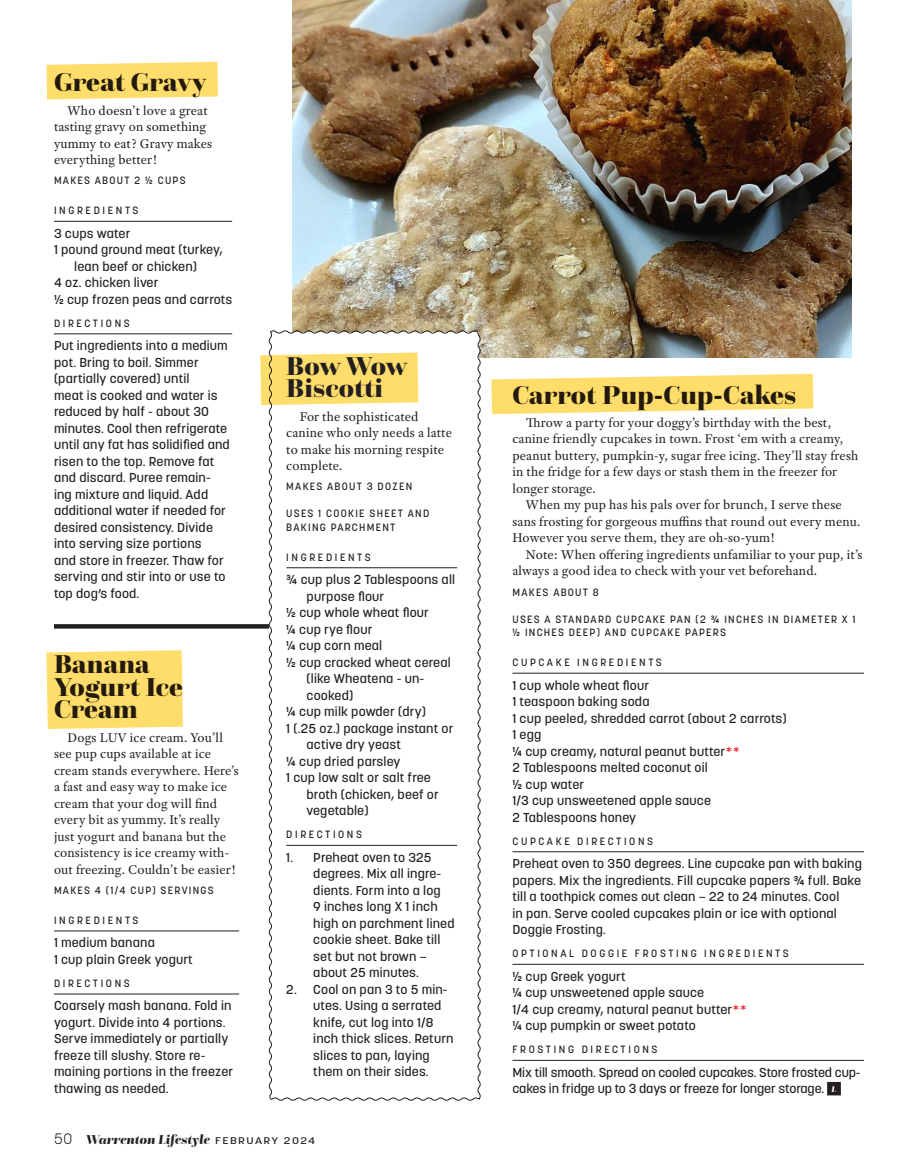
<style>
.page{position:relative;width:918px;height:1175px;background:#fff}
.page>*{position:absolute;margin:0;border:0;box-sizing:border-box;transform-origin:0 0}
.t1{font:900 27px/22.5px "Questa Grande";letter-spacing:.01em;color:#231f20}
.t2{font:13.5px/16.5px "Adobe Text Pro";letter-spacing:.01em;color:#231f20}
.t3{font:italic 900 13.5px "Questa Grande";letter-spacing:.01em;color:#231f20}
.t4{font:500 12.9px/16.5px "Korolev";letter-spacing:.01em;color:#231f20;scale:1.05 1}
.t5{font:500 12.9px/16.5px "Korolev";letter-spacing:-.01em;color:#231f20;scale:1.05 1}
.t6{font:500 10.5px/13.5px "Korolev";letter-spacing:.12em;color:#231f20}
.t7{font:500 10.5px "Korolev";letter-spacing:.25em;color:#231f20}
.s1{font-family:"Korolev";font-weight:300;font-style:normal;font-size:15px}
.s2{font-family:"Korolev";font-weight:500;font-style:normal;font-size:9.6px}
.s3{color:#ee1d23}
.s4{font-family:"Questa Grande";font-weight:900;font-style:italic;font-size:8.55px;color:#fff}
</style>
<div class="page">
<img style="left:293px;top:0;width:559px;height:357px">
<hr style="left:54px;top:221px;width:178px;height:1px;background:#231f20">
<hr style="left:54px;top:333px;width:178px;height:1px;background:#231f20">
<hr style="left:512px;top:673px;width:352px;height:1px;background:#231f20">
<hr style="left:512px;top:851px;width:352px;height:1px;background:#231f20">
<hr style="left:512px;top:964px;width:352px;height:1px;background:#231f20">
<hr style="left:512px;top:1060px;width:352px;height:1px;background:#231f20">
<div style="left:827px;top:1081px;width:14px;height:14px;background:#231f20"></div>
<hr style="left:54px;top:930px;width:185px;height:1px;background:#231f20">
<hr style="left:54px;top:993px;width:185px;height:1px;background:#231f20">
<svg style="left:268px;top:329px;width:214px;height:772px"></svg>
<svg style="left:54px;top:624px;width:215px;height:4px"></svg>
<svg style="left:491px;top:374px;width:322px;height:40px;background:#ffe17e"></svg>
<svg style="left:46px;top:62px;width:172px;height:37px;background:#ffdf75"></svg>
<div style="left:46px;top:650px;width:137px;height:79px;background:#ffdd6b"></div>
<svg style="left:260px;top:352px;width:158px;height:53px;background:#fede74"></svg>
<hr style="left:286px;top:567px;width:171px;height:1px;background:#231f20">
<hr style="left:286px;top:845px;width:171px;height:1px;background:#231f20">
<p class="t1" style="left:54px;top:71px;width:154px">Great Gravy</p>
<p class="t2" style="left:54px;top:102px;width:160px;text-indent:14px">Who doesn’t love a great tasting gravy on something yummy to eat? Gravy makes everything better!</p>
<p class="t6" style="left:54px;top:174px;width:133px">MAKES ABOUT 2 ½ CUPS</p>
<p class="t7" style="left:54px;top:204px;width:86px">INGREDIENTS</p>
<p class="t4" style="left:54px;top:225px;width:74px">3 cups water</p>
<p class="t4" style="left:54px;top:241px;width:162px">1 pound ground meat (turkey,</p>
<p class="t4" style="left:74px;top:258px;width:118px">lean beef or chicken)</p>
<p class="t4" style="left:54px;top:274px;width:101px">4 oz. chicken liver</p>
<p class="t4" style="left:54px;top:291px;width:171px">½ cup frozen peas and carrots</p>
<p class="t7" style="left:54px;top:316px;width:77px">DIRECTIONS</p>
<p class="t4" style="left:54px;top:337px;width:169px">Put ingredients into a medium pot. Bring to boil. Simmer (partially covered) until<br>meat is cooked and water is reduced by half - about 30 minutes. Cool then refrigerate until any fat has solidified and risen to the top. Remove fat and discard. Puree remain&shy;ing mixture and liquid. Add additional water if needed for desired consistency. Divide into serving size portions<br>and store in freezer. Thaw for serving and stir into or use to top dog’s food.</p>
<p class="t1" style="left:54px;top:652px;width:131px">Banana<br>Yogurt Ice<br>Cream</p>
<p class="t2" style="left:54px;top:729px;width:186px;text-indent:14px">Dogs LUV ice cream. You’ll see pup cups available at ice cream stands everywhere. Here’s a fast and easy way to make ice cream that your dog will find every bit as yummy. It’s really just yogurt and banana but the consistency is ice creamy with&shy;out freezing. Couldn’t be easier!</p>
<p class="t6" style="left:54px;top:883px;width:161px">MAKES 4 (1/4 CUP) SERVINGS</p>
<p class="t7" style="left:54px;top:913px;width:86px">INGREDIENTS</p>
<p class="t4" style="left:54px;top:934px;width:134px">1 medium banana<br>1 cup plain Greek yogurt</p>
<p class="t7" style="left:54px;top:976px;width:77px">DIRECTIONS</p>
<p class="t4" style="left:54px;top:997px;width:172px">Coarsely mash banana. Fold in yogurt. Divide into 4 portions.<br>Serve immediately or partially freeze till slushy. Store re&shy;maining portions in the freezer thawing as needed.</p>
<p class="t1" style="left:286px;top:354px;width:123px">Bow Wow<br>Biscotti</p>
<p class="t2" style="left:286px;top:408px;width:167px;text-indent:14px">For the sophisticated canine who only needs a latte to make his morning respite complete.</p>
<p class="t6" style="left:286px;top:480px;width:127px">MAKES ABOUT 3 DOZEN</p>
<p class="t6" style="left:286px;top:507px;width:144px">USES 1 COOKIE SHEET AND<br>BAKING PARCHMENT</p>
<p class="t7" style="left:286px;top:550px;width:86px">INGREDIENTS</p>
<p class="t4" style="left:286px;top:571px;width:162px">¾ cup plus 2 Tablespoons all</p>
<p class="t4" style="left:307px;top:588px;width:76px">purpose flour</p>
<p class="t4" style="left:286px;top:604px;width:137px">½ cup whole wheat flour</p>
<p class="t4" style="left:286px;top:621px;width:84px">¼ cup rye flour</p>
<p class="t4" style="left:286px;top:637px;width:93px">¼ cup corn meal</p>
<p class="t4" style="left:286px;top:654px;width:158px">½ cup cracked wheat cereal</p>
<p class="t4" style="left:307px;top:670px;width:114px">(like Wheatena - un-</p>
<p class="t4" style="left:307px;top:687px;width:46px">cooked)</p>
<p class="t4" style="left:286px;top:703px;width:135px">¼ cup milk powder (dry)</p>
<p class="t4" style="left:286px;top:720px;width:161px">1 (.25 oz.) package instant or</p>
<p class="t4" style="left:307px;top:736px;width:91px">active dry yeast</p>
<p class="t4" style="left:286px;top:753px;width:110px">¼ cup dried parsley</p>
<p class="t4" style="left:286px;top:769px;width:139px">1 cup low salt or salt free</p>
<p class="t4" style="left:307px;top:786px;width:127px">broth (chicken, beef or</p>
<p class="t4" style="left:307px;top:802px;width:61px">vegetable)</p>
<p class="t7" style="left:286px;top:828px;width:77px">DIRECTIONS</p>
<p class="t4" style="left:313px;top:849px;width:136px;text-indent:-27px">1. Preheat oven to 325 degrees. Mix all ingre&shy;dients. Form into a log<br>9 inches long X 1 inch high on parchment lined cookie sheet. Bake till set but not brown – about 25 minutes.</p>
<p class="t4" style="left:313px;top:981px;width:135px;text-indent:-27px">2. Cool on pan 3 to 5 min&shy;utes. Using a serrated knife, cut log into 1/8 inch thick slices. Return slices to pan, laying them on their sides.</p>
<p class="t3" style="left:54px;top:1130px;width:263px"><span class="s1">50</span> Warrenton Lifestyle <span class="s2">FEBRUARY 2024</span></p>
<p class="t1" style="left:512px;top:383px;width:285px">Carrot Pup-Cup-Cakes</p>
<p class="t2" style="left:526px;top:414px;width:307px">Throw a party for your doggy’s birthday with the best,</p>
<p class="t2" style="left:512px;top:430px;width:332px">canine friendly cupcakes in town. Frost ‘em with a creamy,</p>
<p class="t2" style="left:512px;top:447px;width:347px">peanut buttery, pumpkin-y, sugar free icing. They’ll stay fresh</p>
<p class="t2" style="left:512px;top:463px;width:326px">in the fridge for a few days or stash them in the freezer for</p>
<p class="t2" style="left:512px;top:480px;width:85px">longer storage.</p>
<p class="t2" style="left:526px;top:496px;width:317px">When my pup has his pals over for brunch, I serve these</p>
<p class="t2" style="left:512px;top:513px;width:350px">sans frosting for gorgeous muffins that round out every menu.</p>
<p class="t2" style="left:512px;top:529px;width:264px">However you serve them, they are oh-so-yum!</p>
<p class="t2" style="left:526px;top:546px;width:338px">Note: When offering ingredients unfamiliar to your pup, it’s</p>
<p class="t2" style="left:512px;top:562px;width:306px">always a good idea to check with your vet beforehand.</p>
<p class="t6" style="left:512px;top:585px;width:88px">MAKES ABOUT 8</p>
<p class="t6" style="left:512px;top:612px;width:345px">USES A STANDARD CUPCAKE PAN (2 ¾ INCHES IN DIAMETER X 1 ½ INCHES DEEP) AND CUPCAKE PAPERS</p>
<p class="t7" style="left:512px;top:656px;width:151px">CUPCAKE INGREDIENTS</p>
<p class="t4" style="left:512px;top:676px;width:263px">1 cup whole wheat flour<br>1 teaspoon baking soda<br>1 cup peeled, shredded carrot (about 2 carrots)<br>1 egg<br>¼ cup creamy, natural peanut butter<span class="s3">**<br></span>2 Tablespoons melted coconut oil<br>½ cup water<br>1/3 cup unsweetened apple sauce<br>2 Tablespoons honey</p>
<p class="t7" style="left:512px;top:834px;width:142px">CUPCAKE DIRECTIONS</p>
<p class="t4" style="left:512px;top:855px;width:334px">Preheat oven to 350 degrees. Line cupcake pan with baking papers. Mix the ingredients. Fill cupcake papers ¾ full. Bake till a toothpick comes out clean – 22 to 24 minutes. Cool<br>in pan. Serve cooled cupcakes plain or ice with optional Doggie Frosting.</p>
<p class="t7" style="left:512px;top:947px;width:278px">OPTIONAL DOGGIE FROSTING INGREDIENTS</p>
<p class="t4" style="left:512px;top:967px;width:225px">½ cup Greek yogurt<br>¼ cup unsweetened apple sauce<br>1/4 cup creamy, natural peanut butter<span class="s3">** </span>¼ cup pumpkin or sweet potato</p>
<p class="t7" style="left:512px;top:1043px;width:147px">FROSTING DIRECTIONS</p>
<p class="t5" style="left:512px;top:1063px;width:333px">Mix till smooth. Spread on cooled cupcakes. Store frosted cup&shy;cakes in fridge up to 3 days or freeze for longer storage. <span class="s4">L</span></p>
</div>
